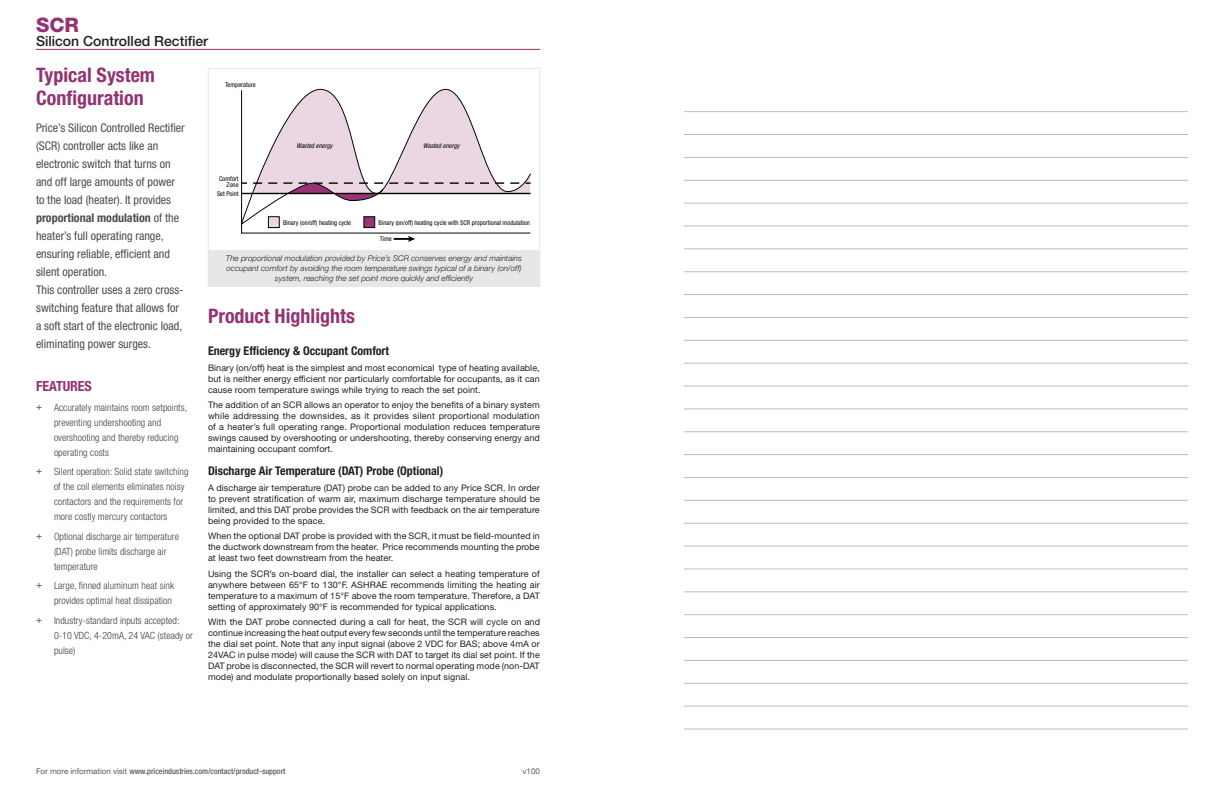
<style>
.page{position:relative;width:1224px;height:792px;background:#fff}
.page>*{position:absolute;margin:0;border:0;box-sizing:border-box;transform-origin:0 0}
.Heading_1{font:700 condensed 20px/23px "Helvetica Neue LT Std";color:#943374}
.t1{font:800 20px "Helvetica Neue LT Std";color:#943374}
.t2{font:500 14px "Helvetica Neue LT Std";color:#231f20}
.Sidebar_-_Header{font:700 condensed 14px "Helvetica Neue LT Std";letter-spacing:-.005em;color:#943374}
.Applications_Body{font:condensed 12px/18px "Helvetica Neue LT Std";color:#4b4c4d}
.Heading_2{font:700 condensed 12px "Helvetica Neue LT Std";color:#231f20}
.t3{font:300 condensed 10px/15px "Helvetica Neue LT Std";letter-spacing:.005em;color:#3e3e3f}
.Body{font:9px/11px "Helvetica Neue LT Std";letter-spacing:.01em;color:#231f20;text-align:justify}
.t4{font:italic 300 8px/9.6px "Helvetica Neue LT Std";color:#231f20;text-align:center}
.t5{font:500 condensed 8px "Helvetica Neue LT Std";color:#57585a}
.t6{font:8px "Helvetica Neue LT Std";color:#57585a}
.t7{font:condensed 6.6px/6.6px "Helvetica Neue LT Std";color:#040503;text-align:right}
.t8{font:italic condensed 6.6px "Helvetica Neue LT Std";color:#040503}
.s1{font-weight:700}
.s2{font-weight:500;color:#9c467e}
.s3{font-weight:400;font-stretch:normal}
</style>
<div class="page">
<hr style="left:684px;top:111px;width:504px;height:1px;background:#bcbdc0">
<hr style="left:684px;top:134px;width:504px;height:1px;background:#bcbdc0">
<hr style="left:684px;top:157px;width:504px;height:1px;background:#bcbdc0">
<hr style="left:684px;top:180px;width:504px;height:1px;background:#bcbdc0">
<hr style="left:684px;top:203px;width:504px;height:1px;background:#bcbdc0">
<hr style="left:684px;top:226px;width:504px;height:1px;background:#bcbdc0">
<hr style="left:684px;top:249px;width:504px;height:1px;background:#bcbdc0">
<hr style="left:684px;top:271px;width:504px;height:1px;background:#bcbdc0">
<hr style="left:684px;top:294px;width:504px;height:1px;background:#bcbdc0">
<hr style="left:684px;top:317px;width:504px;height:1px;background:#bcbdc0">
<hr style="left:684px;top:340px;width:504px;height:1px;background:#bcbdc0">
<hr style="left:684px;top:363px;width:504px;height:1px;background:#bcbdc0">
<hr style="left:684px;top:386px;width:504px;height:1px;background:#bcbdc0">
<hr style="left:684px;top:409px;width:504px;height:1px;background:#bcbdc0">
<hr style="left:684px;top:432px;width:504px;height:1px;background:#bcbdc0">
<hr style="left:684px;top:454px;width:504px;height:1px;background:#bcbdc0">
<hr style="left:684px;top:477px;width:504px;height:1px;background:#bcbdc0">
<hr style="left:684px;top:500px;width:504px;height:1px;background:#bcbdc0">
<hr style="left:684px;top:523px;width:504px;height:1px;background:#bcbdc0">
<hr style="left:684px;top:546px;width:504px;height:1px;background:#bcbdc0">
<hr style="left:684px;top:569px;width:504px;height:1px;background:#bcbdc0">
<hr style="left:684px;top:592px;width:504px;height:1px;background:#bcbdc0">
<hr style="left:684px;top:614px;width:504px;height:1px;background:#bcbdc0">
<hr style="left:684px;top:637px;width:504px;height:1px;background:#bcbdc0">
<hr style="left:684px;top:660px;width:504px;height:1px;background:#bcbdc0">
<hr style="left:684px;top:683px;width:504px;height:1px;background:#bcbdc0">
<hr style="left:684px;top:706px;width:504px;height:1px;background:#bcbdc0">
<hr style="left:684px;top:729px;width:504px;height:1px;background:#bcbdc0">
<div style="left:208px;top:250px;width:332px;height:36px;background:#e6e7e9"></div>
<hr style="left:242px;top:233px;width:288px;height:1px;background:#040503">
<hr style="left:241px;top:91px;width:1px;height:142px;background:#040503">
<svg style="left:394px;top:236px;width:21px;height:6px"></svg>
<svg style="left:241px;top:88px;width:290px;height:137px"></svg>
<div style="left:268px;top:216px;width:12px;height:12px;background:#ebd7e4;border:1px solid #040503"></div>
<div style="left:363px;top:216px;width:12px;height:12px;background:#963474;border:1px solid #040503"></div>
<hr style="left:36px;top:49px;width:504px;height:1px;background:#943374">
<h1 class="t1" style="left:36px;top:13px;width:44px">SCR</h1>
<h2 class="t2" style="left:36px;top:32px;width:174px">Silicon Controlled Rectifier</h2>
<p class="Heading_1" style="left:36px;top:63px;width:121px">Typical System<br>Configuration</p>
<p class="Applications_Body" style="left:36px;top:119px;width:150px">Price’s Silicon Controlled Rectifier (SCR) controller acts like an electronic switch that turns on and off large amounts of power to the load (heater). It provides <span class="s1">proportional modulation</span> of the heater’s full operating range, ensuring reliable, efficient and silent operation.</p>
<p class="Applications_Body" style="left:36px;top:281px;width:149px">This controller uses a zero cross&shy;switching feature that allows for a soft start of the electronic load, eliminating power surges.</p>
<p class="Sidebar_-_Header" style="left:36px;top:378px;width:57px">FEATURES</p>
<p class="t3" style="left:54px;top:400px;width:135px;text-indent:-18px"><span class="s2">+</span> Accurately maintains room setpoints, preventing undershooting and overshooting and thereby reducing operating costs</p>
<p class="t3" style="left:54px;top:464px;width:136px;text-indent:-18px"><span class="s2">+</span> Silent operation: Solid state switching of the coil elements eliminates noisy contactors and the requirements for more costly mercury contactors</p>
<p class="t3" style="left:54px;top:529px;width:127px;text-indent:-18px"><span class="s2">+</span> Optional discharge air temperature (DAT) probe limits discharge air temperature</p>
<p class="t3" style="left:36px;top:578px;width:140px;text-align:right"><span class="s2">+</span> Large, finned aluminum heat sink provides optimal heat dissipation</p>
<p class="t3" style="left:54px;top:613px;width:140px;text-indent:-18px"><span class="s2">+</span> Industry-standard inputs accepted:<br>0-10 VDC, 4-20mA, 24 VAC (steady or pulse)</p>
<p class="t7" style="left:225px;top:82px;width:32px">Temperature</p>
<p class="t7" style="left:219px;top:175px;width:21px">Comfort<br>Zone</p>
<p class="t7" style="left:217px;top:190px;width:23px">Set Point</p>
<p class="t8" style="left:296px;top:142px;width:38px">Wasted energy</p>
<p class="t8" style="left:423px;top:142px;width:38px">Wasted energy</p>
<p class="t7" style="left:283px;top:219px;width:70px">Binary (on/off) heating cycle</p>
<p class="t7" style="left:379px;top:219px;width:153px">Binary (on/off) heating cycle with SCR proportional modulation</p>
<p class="t7" style="left:380px;top:235px;width:13px">Time</p>
<p class="t4" style="left:226px;top:254px;width:298px">The proportional modulation provided by Price’s SCR conserves energy and maintains occupant comfort by avoiding the room temperature swings typical of a binary (on/off) system, reaching the set point more quickly and efficiently</p>
<p class="Heading_1" style="left:208px;top:304px;width:148px">Product Highlights</p>
<p class="Heading_2" style="left:208px;top:344px;width:183px">Energy Efficiency &amp; Occupant Comfort</p>
<p class="Body" style="left:208px;top:362px;width:333px">Binary (on/off) heat is the simplest and most economical type of heating available, but is neither energy efficient nor particularly comfortable for occupants, as it can cause room temperature swings while trying to reach the set point.</p>
<p class="Body" style="left:208px;top:399px;width:333px">The addition of an SCR allows an operator to enjoy the benefits of a binary system while addressing the downsides, as it provides silent proportional modulation of a heater’s full operating range. Proportional modulation reduces temperature swings caused by overshooting or undershooting, thereby conserving energy and maintaining occupant comfort.</p>
<p class="Heading_2" style="left:208px;top:464px;width:237px">Discharge Air Temperature (DAT) Probe (Optional)</p>
<p class="Body" style="left:208px;top:482px;width:334px">A discharge air temperature (DAT) probe can be added to any Price SCR. In order to prevent stratification of warm air, maximum discharge temperature should be limited, and this DAT probe provides the SCR with feedback on the air temperature being provided to the space.</p>
<p class="Body" style="left:208px;top:530px;width:333px">When the optional DAT probe is provided with the SCR, it must be field-mounted in the ductwork downstream from the heater. Price recommends mounting the probe at least two feet downstream from the heater.</p>
<p class="Body" style="left:208px;top:568px;width:333px">Using the SCR’s on-board dial, the installer can select a heating temperature of anywhere between 65°F to 130°F. ASHRAE recommends limiting the heating air temperature to a maximum of 15°F above the room temperature. Therefore, a DAT setting of approximately 90°F is recommended for typical applications.</p>
<p class="Body" style="left:208px;top:616px;width:334px">With the DAT probe connected during a call for heat, the SCR will cycle on and continue increasing the heat output every few seconds until the temperature reaches the dial set point. Note that any input signal (above 2 VDC for BAS; above 4mA or 24VAC in pulse mode) will cause the SCR with DAT to target its dial set point. If the DAT probe is disconnected, the SCR will revert to normal operating mode (non-DAT mode) and modulate proportionally based solely on input signal.</p>
<p class="t5" style="left:36px;top:766px;width:251px"><span class="s3">For more information visit</span> www.priceindustries.com/contact/product-support</p>
<p class="t6" style="left:523px;top:766px;width:19px">v100</p>
</div>
